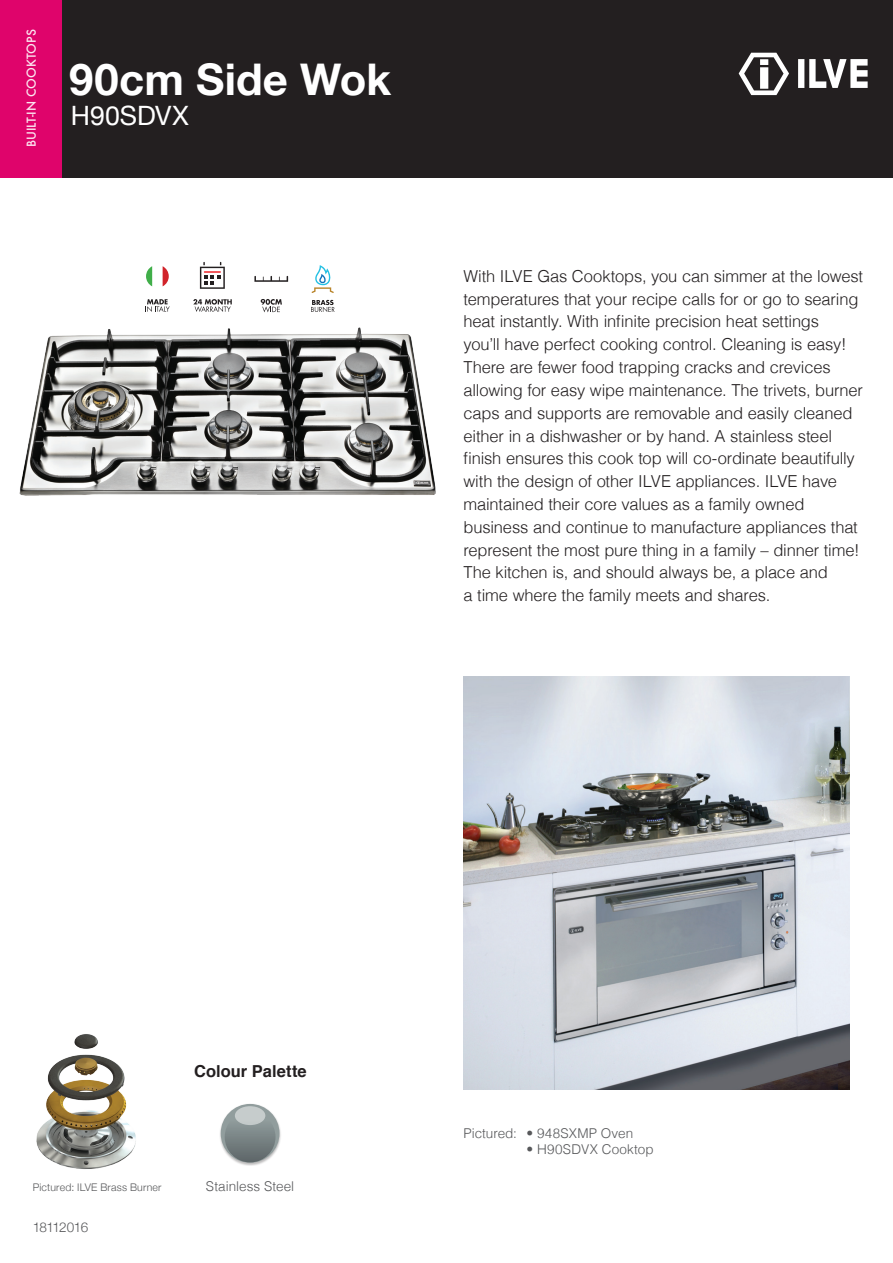
<style>
.page{position:relative;width:893px;height:1263px;background:#fff}
.page>*{position:absolute;margin:0;border:0;box-sizing:border-box;transform-origin:0 0}
.t1{font:700 43.65px "Helvetica Neue";letter-spacing:.005em;color:#fff}
.t2{font:26.7px "Helvetica Neue";color:#fff}
.t3{font:300 16.5px/22.8px "Helvetica";letter-spacing:-.01em;color:#231f20}
.t4{font:700 16.5px "Helvetica";color:#231f20}
.t5{font:300 13.5px "Helvetica";letter-spacing:.005em;color:#57585a}
.t6{font:300 13.5px "Helvetica Neue";letter-spacing:-.055em;color:#57585a}
.t7{font:500 12px "Futura";color:#fff}
.t8{font:300 10.5px "Helvetica Neue";letter-spacing:.02em;color:#57585a}
</style>
<div class="page">
<img style="left:463px;top:677px;width:386px;height:412px">
<img style="left:19px;top:327px;width:417px;height:169px">
<div style="left:0;top:0;width:893px;height:177px;background:#231f20"></div>
<svg style="left:739px;top:53px;width:129px;height:42px"></svg>
<div style="left:0;top:0;width:62px;height:177px;background:#df046b"></div>
<svg style="left:261px;top:299px;width:21px;height:13px"></svg>
<svg style="left:254px;top:276px;width:34px;height:6px"></svg>
<svg style="left:147px;top:299px;width:23px;height:13px"></svg>
<svg style="left:146px;top:266px;width:23px;height:21px"></svg>
<svg style="left:193px;top:299px;width:39px;height:13px"></svg>
<svg style="left:200px;top:262px;width:25px;height:27px"></svg>
<svg style="left:311px;top:300px;width:24px;height:12px"></svg>
<svg style="left:312px;top:265px;width:22px;height:28px"></svg>
<div style="left:219px;top:1103px;width:62px;height:63px;background:#231f20;opacity:.3"></div>
<div style="left:221px;top:1104px;width:58px;height:59px;background:#919d9d;border-radius:50%"></div>
<svg style="left:225px;top:1111px;width:50px;height:51px"></svg>
<div style="left:235px;top:1106px;width:30px;height:19px;background:#c6cccc;border-radius:50%"></div>
<img style="left:36px;top:1034px;width:100px;height:135px">
<p class="t7" style="left:23px;top:147px;width:120px;rotate:-90deg">BUILT-IN COOKTOPS</p>
<h1 class="t1" style="left:69px;top:45px;width:323px">90cm Side Wok</h1>
<h2 class="t2" style="left:71px;top:96px;width:119px">H90SDVX</h2>
<p class="t3" style="left:463px;top:263px;width:401px">With ILVE Gas Cooktops, you can simmer at the lowest temperatures that your recipe calls for or go to searing heat instantly. With infinite precision heat settings<br>you’ll have perfect cooking control. Cleaning is easy!<br>There are fewer food trapping cracks and crevices allowing for easy wipe maintenance. The trivets, burner caps and supports are removable and easily cleaned either in a dishwasher or by hand. A stainless steel finish ensures this cook top will co-ordinate beautifully with the design of other ILVE appliances. ILVE have maintained their core values as a family owned business and continue to manufacture appliances that represent the most pure thing in a family – dinner time!<br>The kitchen is, and should always be, a place and<br>a time where the family meets and shares.</p>
<p class="t4" style="left:194px;top:1058px;width:114px">Colour Palette</p>
<p class="t8" style="left:33px;top:1178px;width:130px">Pictured: ILVE Brass Burner</p>
<p class="t6" style="left:33px;top:1216px;width:57px">18112016</p>
<p class="t5" style="left:206px;top:1174px;width:90px">Stainless Steel</p>
<p class="t5" style="left:463px;top:1121px;width:171px">Pictured: • 948SXMP Oven</p>
<p class="t5" style="left:526px;top:1137px;width:129px">• H90SDVX Cooktop</p>
</div>
